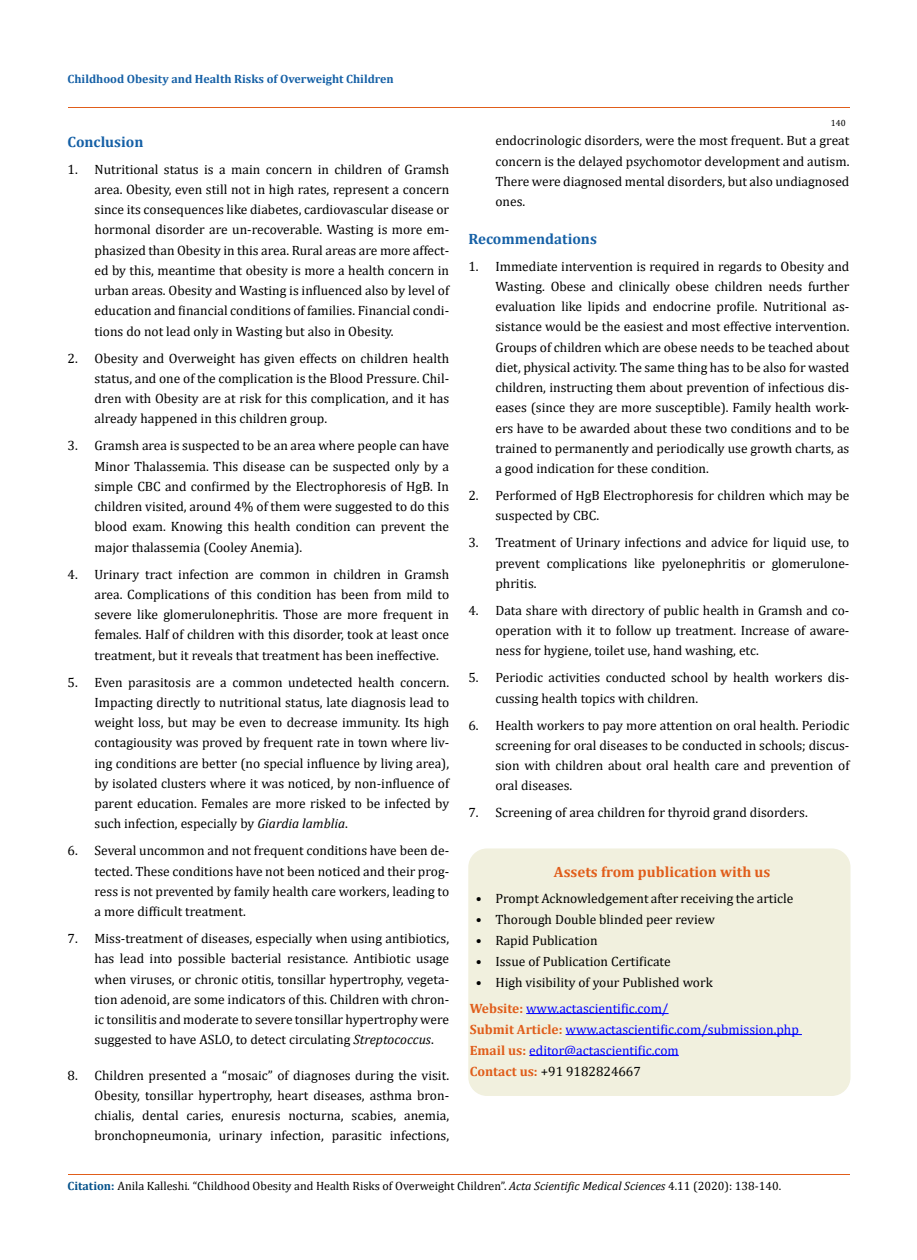
<style>
.page{position:relative;width:917px;height:1260px;background:#fff}
.page>*{position:absolute;margin:0;border:0;box-sizing:border-box;transform-origin:0 0}
.t1{font:700 15px "Cambria";color:#e05d1a}
.t2{font:700 15px "Cambria";color:#1560a6}
.t3{font:13.5px/20.2px "Cambria";color:#000;text-align:justify}
.t4{font:13.5px/21px "Cambria";color:#00f}
.t5{font:12px "Cambria";color:#000}
.t6{font:700 12px "Cambria";color:#1560a6}
.t7{font:9px "Cambria";color:#000}
.s1{font-style:italic}
.s2{font-weight:700;color:#e05d1a}
.s3{color:#000}
.s4{font-weight:700;color:#035089}
</style>
<div class="page">
<div style="left:469px;top:849px;width:380px;height:246px;background:#f1f0de;border-radius:18px"></div>
<div style="left:468px;top:848px;width:382px;height:248px;border:2px solid #f1f0de;border-radius:18px"></div>
<hr style="left:526px;top:1013px;width:142px;height:1px;background:#00f">
<hr style="left:565px;top:1034px;width:236px;height:1px;background:#00f">
<hr style="left:529px;top:1055px;width:149px;height:1px;background:#00f">
<hr style="left:68px;top:108px;width:781px;height:1px;background:#e05d1a">
<hr style="left:68px;top:1174px;width:781px;height:1px;background:#e05d1a">
<p class="t6" style="left:68px;top:70px;width:328px">Childhood Obesity and Health Risks of Overweight Children</p>
<p class="t2" style="left:68px;top:131px;width:77px">Conclusion</p>
<p class="t3" style="left:94px;top:159px;width:356px;text-indent:-27px">1. Nutritional status is a main concern in children of Gramsh area. Obesity, even still not in high rates, represent a concern since its consequences like diabetes, cardiovascular disease or hormonal disorder are un-recoverable. Wasting is more em&shy;phasized than Obesity in this area. Rural areas are more affect&shy;ed by this, meantime that obesity is more a health concern in urban areas. Obesity and Wasting is influenced also by level of education and financial conditions of families. Financial condi&shy;tions do not lead only in Wasting but also in Obesity.</p>
<p class="t3" style="left:94px;top:348px;width:356px;text-indent:-27px">2. Obesity and Overweight has given effects on children health status, and one of the complication is the Blood Pressure. Chil&shy;dren with Obesity are at risk for this complication, and it has already happened in this children group.</p>
<p class="t3" style="left:94px;top:435px;width:356px;text-indent:-27px">3. Gramsh area is suspected to be an area where people can have Minor Thalassemia. This disease can be suspected only by a simple CBC and confirmed by the Electrophoresis of HgB. In children visited, around 4% of them were suggested to do this blood exam. Knowing this health condition can prevent the major thalassemia (Cooley Anemia).</p>
<p class="t3" style="left:94px;top:564px;width:356px;text-indent:-27px">4. Urinary tract infection are common in children in Gramsh area. Complications of this condition has been from mild to severe like glomerulonephritis. Those are more frequent in females. Half of children with this disorder, took at least once treatment, but it reveals that treatment has been ineffective.</p>
<p class="t3" style="left:94px;top:672px;width:356px;text-indent:-27px">5. Even parasitosis are a common undetected health concern.<br>Impacting directly to nutritional status, late diagnosis lead to weight loss, but may be even to decrease immunity. Its high contagiousity was proved by frequent rate in town where liv&shy;ing conditions are better (no special influence by living area), by isolated clusters where it was noticed, by non-influence of parent education. Females are more risked to be infected by such infection, especially by <span class="s1">Giardia lamblia</span>.</p>
<p class="t3" style="left:94px;top:840px;width:356px;text-indent:-27px">6. Several uncommon and not frequent conditions have been de&shy;tected. These conditions have not been noticed and their prog&shy;ress is not prevented by family health care workers, leading to a more difficult treatment.</p>
<p class="t3" style="left:94px;top:928px;width:356px;text-indent:-27px">7. Miss-treatment of diseases, especially when using antibiotics, has lead into possible bacterial resistance. Antibiotic usage when viruses, or chronic otitis, tonsillar hypertrophy, vegeta&shy;tion adenoid, are some indicators of this. Children with chron&shy;ic tonsilitis and moderate to severe tonsillar hypertrophy were suggested to have ASLO, to detect circulating <span class="s1">Streptococcus</span>.</p>
<p class="t3" style="left:94px;top:1065px;width:356px;text-indent:-27px">8. Children presented a “mosaic” of diagnoses during the visit.<br>Obesity, tonsillar hypertrophy, heart diseases, asthma bron&shy;chialis, dental caries, enuresis nocturna, scabies, anemia, bronchopneumonia, urinary infection, parasitic infections,</p>
<p class="t7" style="left:830px;top:118px;width:16px">140</p>
<p class="t3" style="left:495px;top:131px;width:355px">endocrinologic disorders, were the most frequent. But a great concern is the delayed psychomotor development and autism.<br>There were diagnosed mental disorders, but also undiagnosed ones.</p>
<p class="t2" style="left:468px;top:228px;width:130px">Recommendations</p>
<p class="t3" style="left:495px;top:256px;width:355px;text-indent:-27px">1. Immediate intervention is required in regards to Obesity and Wasting. Obese and clinically obese children needs further evaluation like lipids and endocrine profile. Nutritional as&shy;sistance would be the easiest and most effective intervention.<br>Groups of children which are obese needs to be teached about diet, physical activity. The same thing has to be also for wasted children, instructing them about prevention of infectious dis&shy;eases (since they are more susceptible). Family health work&shy;ers have to be awarded about these two conditions and to be trained to permanently and periodically use growth charts, as a good indication for these condition.</p>
<p class="t3" style="left:495px;top:485px;width:355px;text-indent:-27px">2. Performed of HgB Electrophoresis for children which may be suspected by CBC.</p>
<p class="t3" style="left:495px;top:533px;width:355px;text-indent:-27px">3. Treatment of Urinary infections and advice for liquid use, to prevent complications like pyelonephritis or glomerulone&shy;phritis.</p>
<p class="t3" style="left:495px;top:600px;width:355px;text-indent:-27px">4. Data share with directory of public health in Gramsh and co&shy;operation with it to follow up treatment. Increase of aware&shy;ness for hygiene, toilet use, hand washing, etc.</p>
<p class="t3" style="left:495px;top:668px;width:355px;text-indent:-27px">5. Periodic activities conducted school by health workers dis&shy;cussing health topics with children.</p>
<p class="t3" style="left:495px;top:715px;width:355px;text-indent:-27px">6. Health workers to pay more attention on oral health. Periodic screening for oral diseases to be conducted in schools; discus&shy;sion with children about oral health care and prevention of oral diseases.</p>
<p class="t3" style="left:468px;top:803px;width:341px">7. Screening of area children for thyroid grand disorders.</p>
<p class="t1" style="left:554px;top:862px;width:218px">Assets from publication with us</p>
<p class="t3" style="left:476px;top:888px;width:319px">• Prompt Acknowledgement after receiving the article</p>
<p class="t3" style="left:476px;top:909px;width:240px">• Thorough Double blinded peer review</p>
<p class="t3" style="left:476px;top:930px;width:123px">• Rapid Publication</p>
<p class="t3" style="left:476px;top:951px;width:196px">• Issue of Publication Certificate</p>
<p class="t3" style="left:476px;top:972px;width:238px">• High visibility of your Published work</p>
<p class="t4" style="left:470px;top:998px;width:330px"><span class="s2">Website:</span> www.actascientific.com/<br><span class="s2">Submit Article:</span> www.actascientific.com/submission.php <span class="s2">Email us:</span> editor@actascientific.com<br><span class="s2">Contact us:</span> <span class="s3">+91 9182824667</span></p>
<p class="t5" style="left:68px;top:1179px;width:715px"><span class="s4">Citation:</span> Anila Kalleshi<span class="s1">.</span> “Childhood Obesity and Health Risks of Overweight Children”. <span class="s1">Acta Scientific Medical Sciences</span> 4.11 (2020): 138-140.</p>
</div>
